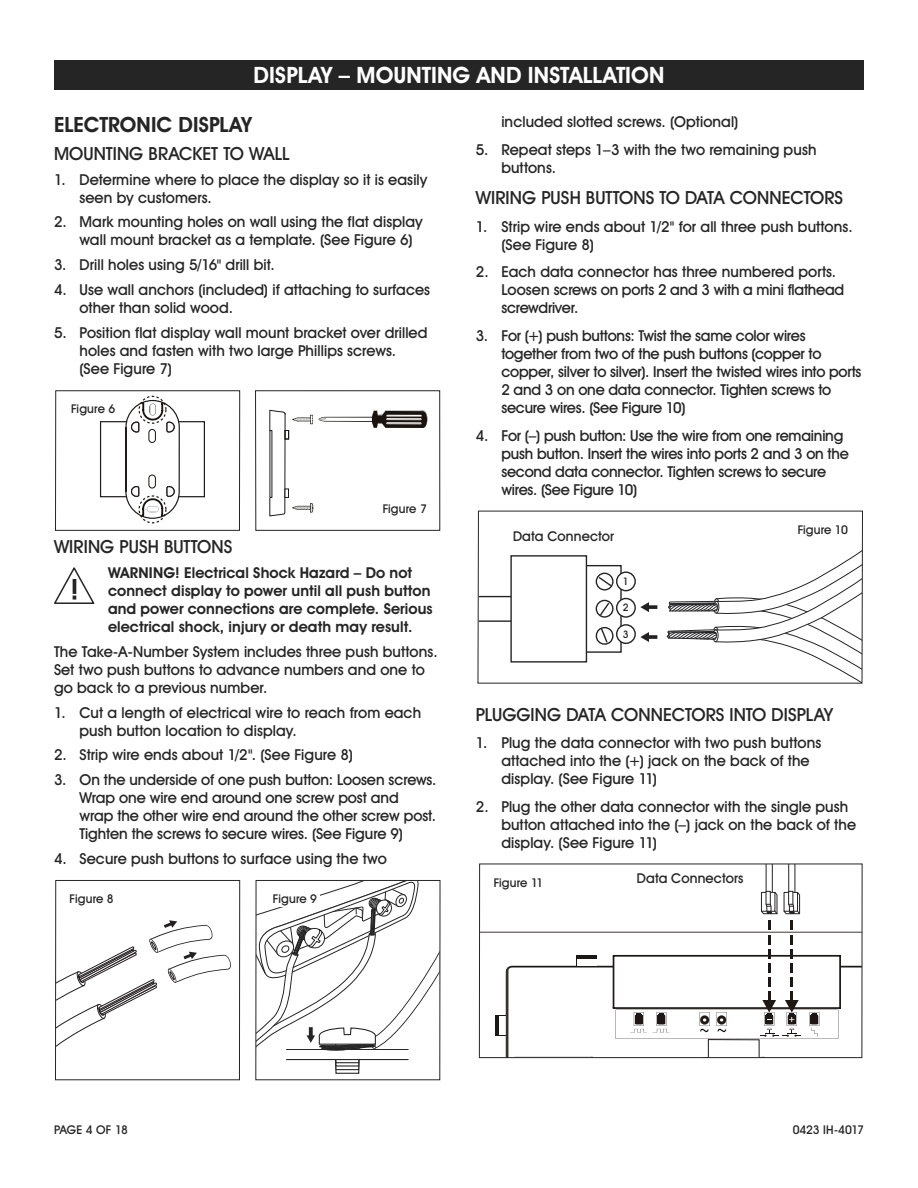
<style>
.page{position:relative;width:918px;height:1188px;background:#fff}
.page>*{position:absolute;margin:0;border:0;box-sizing:border-box;transform-origin:0 0}
.t1{font:700 22.5px "Uline Two Knine";letter-spacing:.005em;color:#fff}
.t2{font:700 21px "Uline Two Knine";color:#252525}
.t3{font:18px "Uline Two Knine";letter-spacing:.005em;color:#252525}
.t4{font:15px/18px "Uline Two Knine";color:#252525}
.t5{font:700 15px/18px "Uline Two Knine";letter-spacing:.005em;color:#252525}
.t6{font:13.5px "Uline Two Knine";letter-spacing:.01em;color:#252525}
.t7{font:12px "Uline Two Knine";letter-spacing:.005em;color:#252525}
.t8{font:10.35px "Uline Two Knine";color:#242122}
</style>
<div class="page">
<svg style="left:54px;top:567px;width:40px;height:37px"></svg>
<div style="left:54px;top:60px;width:810px;height:30px;background:#252525"></div>
<div style="left:100px;top:421px;width:105px;height:76px;border:1px solid #1f191a"></div>
<svg style="left:125px;top:399px;width:55px;height:120px"></svg>
<div style="left:139px;top:495px;width:28px;height:28px;border:1px dashed #1b1310;border-radius:50%"></div>
<div style="left:139px;top:396px;width:28px;height:28px;border:1px dashed #1b1310;border-radius:50%"></div>
<div style="left:55px;top:390px;width:185px;height:141px;border:1px solid #252525"></div>
<svg style="left:269px;top:410px;width:44px;height:106px"></svg>
<svg style="left:319px;top:410px;width:108px;height:18px"></svg>
<div style="left:255px;top:390px;width:185px;height:141px;border:1px solid #252525"></div>
<svg style="left:57px;top:920px;width:174px;height:126px"></svg>
<div style="left:55px;top:880px;width:185px;height:200px;border:1px solid #252525"></div>
<svg style="left:337px;top:1070px;width:20px;height:1px"></svg>
<div style="left:335px;top:1040px;width:24px;height:34px;border:1px solid #252525"></div>
<div style="left:335px;top:1036px;width:24px;height:34px;border:1px solid #252525"></div>
<svg style="left:337px;top:1063px;width:20px;height:1px"></svg>
<div style="left:335px;top:1035px;width:24px;height:32px;border:1px solid #252525"></div>
<div style="left:335px;top:1036px;width:24px;height:27px;border:1px solid #252525"></div>
<svg style="left:257px;top:882px;width:181px;height:180px"></svg>
<svg style="left:477px;top:510px;width:386px;height:174px"></svg>
<svg style="left:481px;top:932px;width:379px;height:124px"></svg>
<svg style="left:495px;top:1015px;width:11px;height:21px"></svg>
<div style="left:500px;top:1016px;width:6px;height:19px;background:#fff"></div>
<svg style="left:791px;top:920px;width:2px;height:9px"></svg>
<svg style="left:768px;top:920px;width:3px;height:9px"></svg>
<svg style="left:506px;top:935px;width:354px;height:121px"></svg>
<svg style="left:784px;top:866px;width:16px;height:48px"></svg>
<svg style="left:761px;top:866px;width:16px;height:48px"></svg>
<div style="left:479px;top:864px;width:383px;height:194px;border:1px solid #252525"></div>
<div style="left:270px;top:894px;width:50px;height:13px;background:#fff"></div>
<h1 class="t1" style="left:254px;top:62px;width:412px">DISPLAY – MOUNTING AND INSTALLATION</h1>
<h2 class="t2" style="left:54px;top:111px;width:199px">ELECTRONIC DISPLAY</h2>
<p class="t3" style="left:54px;top:142px;width:237px">MOUNTING BRACKET TO WALL</p>
<p class="t4" style="left:80px;top:170px;width:350px;text-indent:-26px">1. Determine where to place the display so it is easily seen by customers.</p>
<p class="t4" style="left:80px;top:213px;width:345px;text-indent:-26px">2. Mark mounting holes on wall using the flat display wall mount bracket as a template. (See Figure 6)</p>
<p class="t4" style="left:54px;top:256px;width:222px">3. Drill holes using 5/16" drill bit.</p>
<p class="t4" style="left:80px;top:280px;width:352px;text-indent:-26px">4. Use wall anchors (included) if attaching to surfaces other than solid wood.</p>
<p class="t4" style="left:80px;top:323px;width:349px;text-indent:-26px">5. Position flat display wall mount bracket over drilled holes and fasten with two large Phillips screws. (See Figure 7)</p>
<p class="t7" style="left:71px;top:402px;width:46px">Figure 6</p>
<p class="t7" style="left:383px;top:501px;width:46px">Figure 7</p>
<p class="t3" style="left:54px;top:536px;width:180px">WIRING PUSH BUTTONS</p>
<p class="t5" style="left:108px;top:564px;width:326px">WARNING! Electrical Shock Hazard – Do not connect display to power until all push button and power connections are complete. Serious electrical shock, injury or death may result.</p>
<p class="t4" style="left:54px;top:642px;width:385px">The Take-A-Number System includes three push buttons.<br>Set two push buttons to advance numbers and one to go back to a previous number.</p>
<p class="t4" style="left:80px;top:703px;width:343px;text-indent:-26px">1. Cut a length of electrical wire to reach from each push button location to display.</p>
<p class="t4" style="left:54px;top:746px;width:301px">2. Strip wire ends about 1/2". (See Figure 8)</p>
<p class="t4" style="left:80px;top:771px;width:359px;text-indent:-26px">3. On the underside of one push button: Loosen screws.<br>Wrap one wire end around one screw post and<br>wrap the other wire end around the other screw post.<br>Tighten the screws to secure wires. (See Figure 9)</p>
<p class="t4" style="left:54px;top:849px;width:334px">4. Secure push buttons to surface using the two</p>
<p class="t7" style="left:70px;top:891px;width:46px">Figure 8</p>
<p class="t7" style="left:273px;top:891px;width:46px">Figure 9</p>
<p class="t4" style="left:501px;top:112px;width:238px">included slotted screws. (Optional)</p>
<p class="t4" style="left:501px;top:140px;width:317px;text-indent:-26px">5. Repeat steps 1–3 with the two remaining push buttons.</p>
<p class="t3" style="left:476px;top:187px;width:369px">WIRING PUSH BUTTONS TO DATA CONNECTORS</p>
<p class="t4" style="left:501px;top:217px;width:353px;text-indent:-26px">1. Strip wire ends about 1/2" for all three push buttons. (See Figure 8)</p>
<p class="t4" style="left:501px;top:263px;width:344px;text-indent:-26px">2. Each data connector has three numbered ports.<br>Loosen screws on ports 2 and 3 with a mini flathead screwdriver.</p>
<p class="t4" style="left:501px;top:327px;width:362px;text-indent:-26px">3. For (+) push buttons: Twist the same color wires together from two of the push buttons (copper to copper, silver to silver). Insert the twisted wires into ports 2 and 3 on one data connector. Tighten screws to secure wires. (See Figure 10)</p>
<p class="t4" style="left:501px;top:426px;width:349px;text-indent:-26px">4. For (–) push button: Use the wire from one remaining push button. Insert the wires into ports 2 and 3 on the second data connector. Tighten screws to secure wires. (See Figure 10)</p>
<p class="t6" style="left:513px;top:528px;width:103px">Data Connector</p>
<p class="t8" style="left:623px;top:575px;width:7px">1</p>
<p class="t8" style="left:623px;top:601px;width:7px">2</p>
<p class="t8" style="left:623px;top:628px;width:7px">3</p>
<p class="t7" style="left:798px;top:522px;width:52px">Figure 10</p>
<p class="t3" style="left:476px;top:703px;width:359px">PLUGGING DATA CONNECTORS INTO DISPLAY</p>
<p class="t4" style="left:501px;top:734px;width:321px;text-indent:-26px">1. Plug the data connector with two push buttons attached into the (+) jack on the back of the display. (See Figure 11)</p>
<p class="t4" style="left:501px;top:798px;width:356px;text-indent:-26px">2. Plug the other data connector with the single push button attached into the (–) jack on the back of the display. (See Figure 11)</p>
<p class="t7" style="left:494px;top:875px;width:51px">Figure 11</p>
<p class="t6" style="left:637px;top:870px;width:108px">Data Connectors</p>
<p class="t7" style="left:54px;top:1122px;width:75px">PAGE 4 OF 18</p>
<p class="t7" style="left:793px;top:1122px;width:73px">0423 IH-4017</p>
</div>
